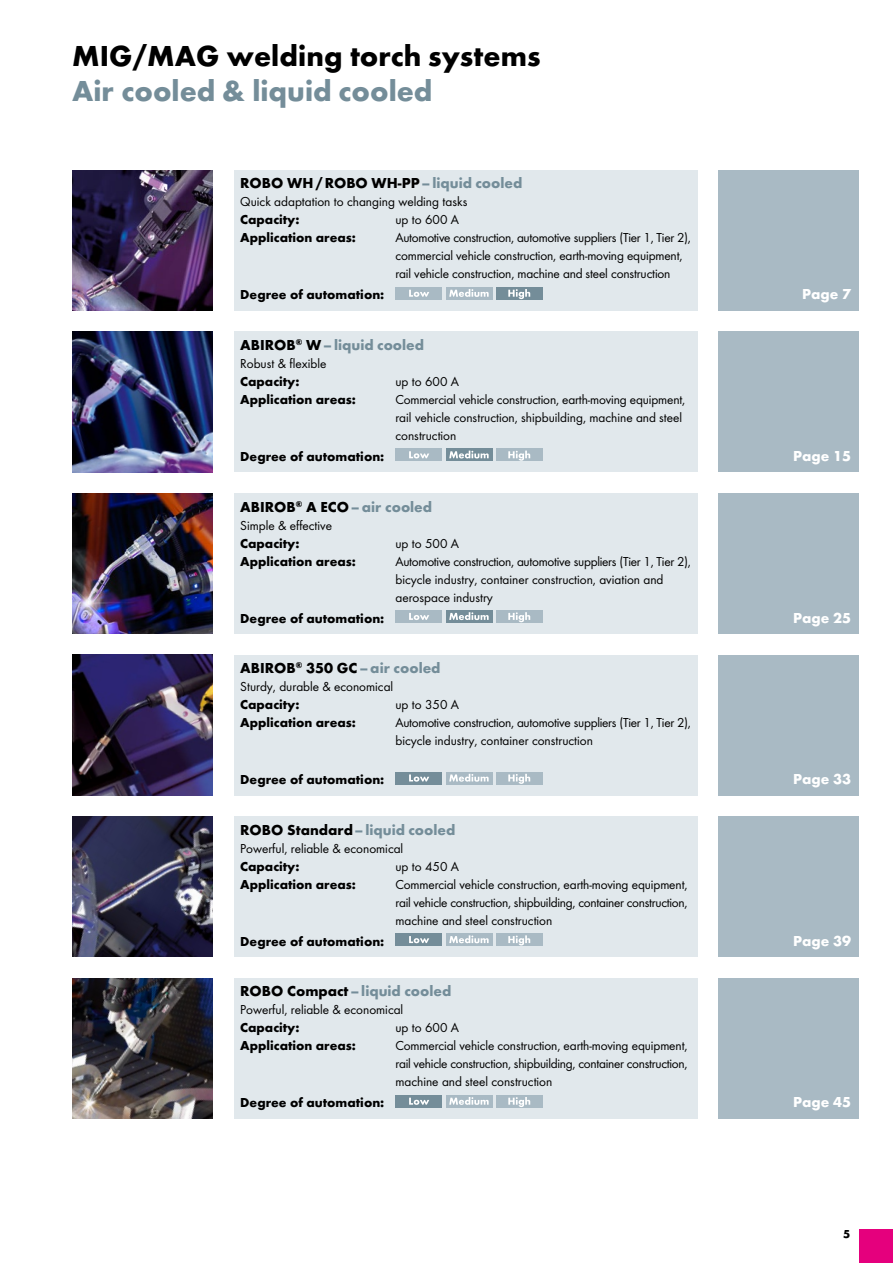
<style>
.page{position:relative;width:893px;height:1263px;background:#fff}
.page>*{position:absolute;margin:0;border:0;box-sizing:border-box;transform-origin:0 0}
.t1{font:700 30px "Futura TOT";color:#000}
.t2{font:700 30px "Futura TOT";color:#748d99}
.t3{font:700 15px "Futura TOT";color:#000}
.t4{font:700 15px "Futura TOT";color:#748d99}
.t5{font:700 15px "Futura TOT";color:#fff}
.t6{font:13.5px/18px "Futura TOT Boo";color:#000}
.t7{font:700 13.5px "Futura TOT";color:#000}
.t8{font:13.5px/18px "Futura TOT Boo";letter-spacing:-.02em;color:#000}
.t9{font:700 12px "Futura TOT";color:#000}
.s1{color:#748d99}
.s2{color:#000}
</style>
<div class="page">
<div style="left:859px;top:1229px;width:34px;height:34px;background:#e5007d"></div>
<div style="left:719px;top:170px;width:140px;height:140px;background:#a9bac4"></div>
<div style="left:719px;top:332px;width:140px;height:140px;background:#a9bac4"></div>
<div style="left:234px;top:170px;width:463px;height:140px;background:#e1e8ec"></div>
<div style="left:234px;top:332px;width:463px;height:140px;background:#e1e8ec"></div>
<div style="left:234px;top:493px;width:463px;height:141px;background:#e1e8ec"></div>
<div style="left:234px;top:655px;width:463px;height:140px;background:#e1e8ec"></div>
<div style="left:234px;top:816px;width:463px;height:141px;background:#e1e8ec"></div>
<div style="left:719px;top:493px;width:140px;height:141px;background:#a9bac4"></div>
<div style="left:719px;top:655px;width:140px;height:140px;background:#a9bac4"></div>
<div style="left:719px;top:816px;width:140px;height:141px;background:#a9bac4"></div>
<div style="left:234px;top:978px;width:463px;height:140px;background:#e1e8ec"></div>
<div style="left:719px;top:978px;width:140px;height:140px;background:#a9bac4"></div>
<div style="left:395px;top:287px;width:47px;height:12px;background:#a9bac4"></div>
<div style="left:395px;top:449px;width:47px;height:12px;background:#a9bac4"></div>
<div style="left:395px;top:610px;width:47px;height:12px;background:#a9bac4"></div>
<div style="left:395px;top:772px;width:47px;height:12px;background:#748d99"></div>
<div style="left:395px;top:933px;width:47px;height:13px;background:#748d99"></div>
<div style="left:446px;top:287px;width:46px;height:12px;background:#a9bac4"></div>
<svg style="left:446px;top:449px;width:46px;height:12px"></svg>
<div style="left:446px;top:610px;width:46px;height:12px;background:#748d99"></div>
<div style="left:446px;top:772px;width:46px;height:12px;background:#a9bac4"></div>
<div style="left:446px;top:933px;width:46px;height:13px;background:#a9bac4"></div>
<div style="left:496px;top:287px;width:47px;height:12px;background:#748d99"></div>
<div style="left:496px;top:449px;width:47px;height:12px;background:#a9bac4"></div>
<div style="left:496px;top:610px;width:47px;height:12px;background:#a9bac4"></div>
<div style="left:496px;top:772px;width:47px;height:12px;background:#a9bac4"></div>
<div style="left:496px;top:933px;width:47px;height:13px;background:#a9bac4"></div>
<svg style="left:409px;top:290px;width:20px;height:7px"></svg>
<svg style="left:409px;top:451px;width:20px;height:7px"></svg>
<svg style="left:409px;top:613px;width:20px;height:7px"></svg>
<svg style="left:409px;top:774px;width:20px;height:8px"></svg>
<svg style="left:409px;top:936px;width:20px;height:7px"></svg>
<svg style="left:449px;top:289px;width:40px;height:8px"></svg>
<svg style="left:449px;top:451px;width:40px;height:7px"></svg>
<svg style="left:449px;top:612px;width:40px;height:8px"></svg>
<svg style="left:449px;top:774px;width:40px;height:8px"></svg>
<svg style="left:449px;top:935px;width:40px;height:8px"></svg>
<svg style="left:508px;top:289px;width:22px;height:10px"></svg>
<svg style="left:508px;top:451px;width:22px;height:10px"></svg>
<svg style="left:508px;top:612px;width:22px;height:10px"></svg>
<svg style="left:508px;top:774px;width:22px;height:10px"></svg>
<svg style="left:508px;top:935px;width:22px;height:10px"></svg>
<div style="left:395px;top:1095px;width:47px;height:12px;background:#748d99"></div>
<div style="left:446px;top:1095px;width:46px;height:12px;background:#a9bac4"></div>
<div style="left:496px;top:1095px;width:47px;height:12px;background:#a9bac4"></div>
<svg style="left:409px;top:1098px;width:20px;height:7px"></svg>
<svg style="left:449px;top:1097px;width:40px;height:8px"></svg>
<svg style="left:508px;top:1097px;width:22px;height:10px"></svg>
<img style="left:72px;top:170px;width:141px;height:140px">
<img style="left:72px;top:332px;width:141px;height:140px">
<img style="left:72px;top:493px;width:141px;height:141px">
<img style="left:72px;top:655px;width:141px;height:140px">
<img style="left:72px;top:816px;width:141px;height:141px">
<img style="left:72px;top:978px;width:141px;height:140px">
<h1 class="t1" style="left:72px;top:38px;width:470px">MIG/MAG welding torch systems</h1>
<h1 class="t2" style="left:72px;top:72px;width:362px">Air cooled &amp; liquid cooled</h1>
<p class="t3" style="left:240px;top:174px;width:284px">ROBO WH/ROBO WH-PP<span class="s1">–liquid cooled</span></p>
<p class="t6" style="left:240px;top:193px;width:229px">Quick adaptation to changing welding tasks</p>
<p class="t7" style="left:240px;top:211px;width:61px">Capacity:</p>
<p class="t6" style="left:395px;top:211px;width:65px">up to 600 A</p>
<p class="t7" style="left:240px;top:229px;width:117px">Application areas:</p>
<p class="t6" style="left:395px;top:229px;width:297px">Automotive construction, automotive suppliers (Tier 1, Tier 2), commercial vehicle construction, earth-moving equipment, rail vehicle construction, machine and steel construction</p>
<p class="t7" style="left:240px;top:286px;width:146px">Degree of automation:</p>
<p class="t4" style="left:240px;top:336px;width:185px"><span class="s2">ABIROB</span><sup>®</sup> <span class="s2">W</span>–liquid cooled</p>
<p class="t6" style="left:240px;top:354px;width:88px">Robust &amp; flexible</p>
<p class="t7" style="left:240px;top:373px;width:61px">Capacity:</p>
<p class="t6" style="left:395px;top:372px;width:65px">up to 600 A</p>
<p class="t7" style="left:240px;top:391px;width:117px">Application areas:</p>
<p class="t6" style="left:395px;top:390px;width:291px">Commercial vehicle construction, earth-moving equipment, rail vehicle construction, shipbuilding, machine and steel construction</p>
<p class="t7" style="left:240px;top:448px;width:146px">Degree of automation:</p>
<p class="t3" style="left:240px;top:497px;width:193px">ABIROB<sup>®</sup> A ECO<span class="s1">–air cooled</span></p>
<p class="t6" style="left:240px;top:516px;width:93px">Simple &amp; effective</p>
<p class="t7" style="left:240px;top:535px;width:61px">Capacity:</p>
<p class="t6" style="left:395px;top:534px;width:65px">up to 500 A</p>
<p class="t7" style="left:240px;top:553px;width:117px">Application areas:</p>
<p class="t6" style="left:395px;top:552px;width:297px">Automotive construction, automotive suppliers (Tier 1, Tier 2), bicycle industry, container construction, aviation and aerospace industry</p>
<p class="t7" style="left:240px;top:610px;width:146px">Degree of automation:</p>
<p class="t3" style="left:240px;top:659px;width:202px">ABIROB<sup>®</sup> 350 GC<span class="s1">–air cooled</span></p>
<p class="t6" style="left:240px;top:677px;width:155px">Sturdy, durable &amp; economical</p>
<p class="t7" style="left:240px;top:696px;width:61px">Capacity:</p>
<p class="t6" style="left:395px;top:695px;width:65px">up to 350 A</p>
<p class="t7" style="left:240px;top:714px;width:117px">Application areas:</p>
<p class="t8" style="left:395px;top:713px;width:297px">Automotive construction, automotive suppliers (Tier 1, Tier 2), bicycle industry, container construction</p>
<p class="t7" style="left:240px;top:771px;width:146px">Degree of automation:</p>
<p class="t4" style="left:240px;top:820px;width:217px"><span class="s2">ROBO Standard</span>–liquid cooled</p>
<p class="t6" style="left:240px;top:839px;width:165px">Powerful, reliable &amp; economical</p>
<p class="t7" style="left:240px;top:858px;width:61px">Capacity:</p>
<p class="t6" style="left:395px;top:857px;width:65px">up to 450 A</p>
<p class="t7" style="left:240px;top:876px;width:117px">Application areas:</p>
<p class="t6" style="left:395px;top:875px;width:294px;text-align:justify">Commercial vehicle construction, earth-moving equipment, rail vehicle construction, shipbuilding, container construction, machine and steel construction</p>
<p class="t7" style="left:240px;top:933px;width:146px">Degree of automation:</p>
<p class="t4" style="left:240px;top:982px;width:213px"><span class="s2">ROBO Compact</span>–liquid cooled</p>
<p class="t6" style="left:240px;top:1001px;width:165px">Powerful, reliable &amp; economical</p>
<p class="t7" style="left:240px;top:1019px;width:61px">Capacity:</p>
<p class="t6" style="left:395px;top:1019px;width:65px">up to 600 A</p>
<p class="t7" style="left:240px;top:1037px;width:117px">Application areas:</p>
<p class="t6" style="left:395px;top:1037px;width:294px;text-align:justify">Commercial vehicle construction, earth-moving equipment, rail vehicle construction, shipbuilding, container construction, machine and steel construction</p>
<p class="t7" style="left:240px;top:1094px;width:146px">Degree of automation:</p>
<p class="t5" style="left:802px;top:285px;width:50px">Page 7</p>
<p class="t5" style="left:793px;top:447px;width:59px">Page 15</p>
<p class="t5" style="left:793px;top:608px;width:59px">Page 25</p>
<p class="t5" style="left:793px;top:770px;width:59px">Page 33</p>
<p class="t5" style="left:793px;top:931px;width:59px">Page 39</p>
<p class="t5" style="left:793px;top:1093px;width:59px">Page 45</p>
<p class="t9" style="left:843px;top:1227px;width:9px">5</p>
</div>
